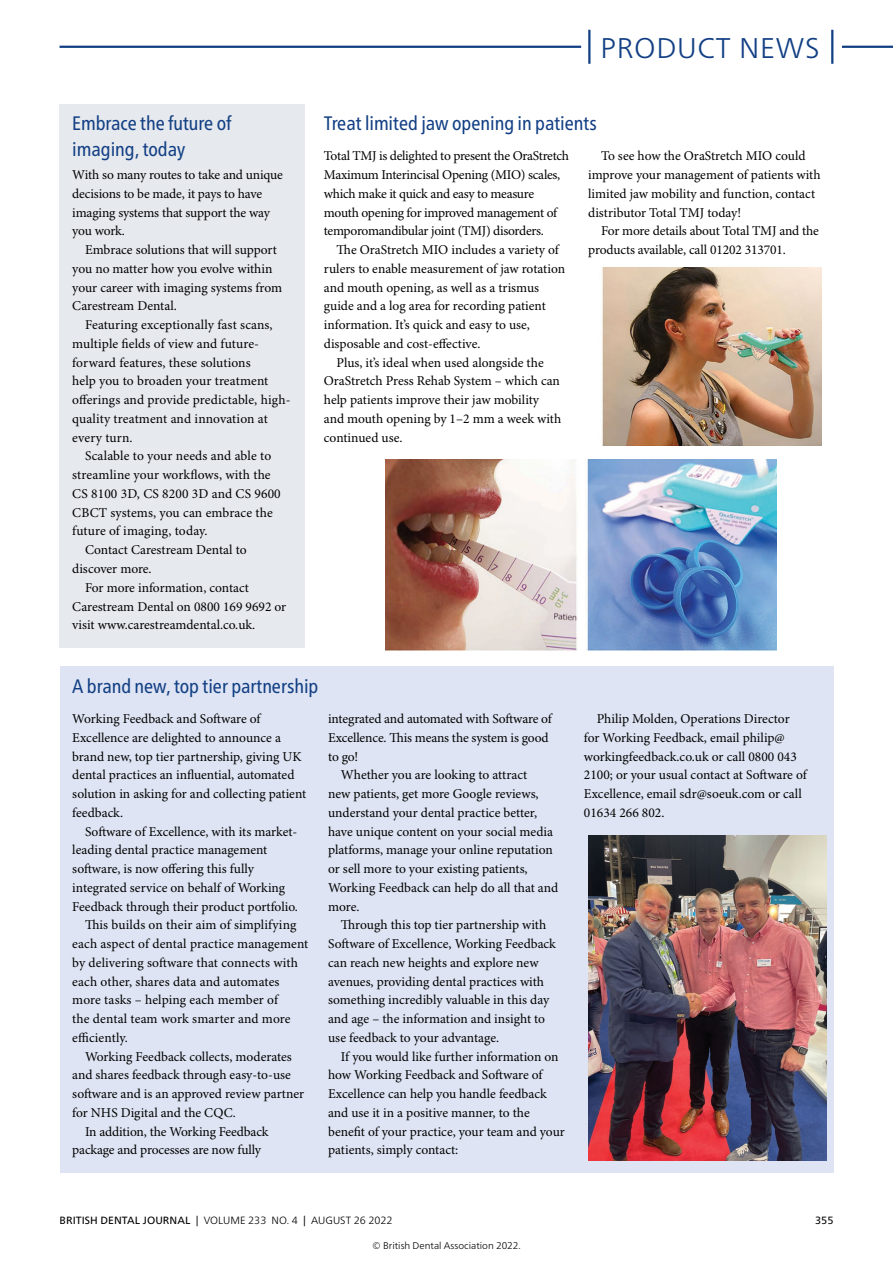
<style>
.page{position:relative;width:893px;height:1263px;background:#fff}
.page>*{position:absolute;margin:0;border:0;box-sizing:border-box;transform-origin:0 0}
.t1{font:300 28.5px "Frutiger Neue LT Pro";letter-spacing:.025em;color:#123f84}
.Title_9_Cnd_13pt_286{font:condensed 19.5px/25.5px "Frutiger Neue LT Pro";color:#123f84}
.Para_9pt_ragged{font:13.5px/18.8px "Minion Pro";color:#000}
.Para_9pt_ragged_1st{font:13.5px/18.8px "Minion Pro";letter-spacing:-.015em;color:#000}
.t2{font:300 10.5px "Frutiger Neue LT Pro";letter-spacing:.005em;color:#000}
.t3{font:10.5px "Frutiger Neue LT Pro";color:#000}
.t4{font:300 9.75px "Frutiger Neue LT Pro";color:#000}
.s1{font-weight:400}
</style>
<div class="page">
<div style="left:60px;top:667px;width:773px;height:506px;background:#dee4f3"></div>
<div style="left:60px;top:104px;width:245px;height:544px;background:#e6e9ee"></div>
<img style="left:588px;top:835px;width:238px;height:325px">
<img style="left:385px;top:459px;width:392px;height:192px">
<img style="left:602px;top:268px;width:220px;height:178px">
<hr style="left:60px;top:46px;width:521px;height:2px;background:#123f84">
<hr style="left:842px;top:46px;width:51px;height:2px;background:#123f84">
<hr style="left:588px;top:30px;width:2px;height:34px;background:#123f84">
<hr style="left:831px;top:30px;width:2px;height:34px;background:#123f84">
<p class="Title_9_Cnd_13pt_286" style="left:72px;top:111px;width:161px">Embrace the future of imaging, today</p>
<p class="Para_9pt_ragged_1st" style="left:72px;top:166px;width:212px">With so many routes to take and unique decisions to be made, it pays to have imaging systems that support the way you work.</p>
<p class="Para_9pt_ragged" style="left:72px;top:241px;width:211px;text-indent:13px">Embrace solutions that will support you no matter how you evolve within your career with imaging systems from<br>Carestream Dental.</p>
<p class="Para_9pt_ragged" style="left:72px;top:316px;width:220px;text-indent:13px">Featuring exceptionally fast scans, multiple fields of view and future&shy;forward features, these solutions<br>help you to broaden your treatment offerings and provide predictable, high&shy;quality treatment and innovation at every turn.</p>
<p class="Para_9pt_ragged" style="left:72px;top:447px;width:210px;text-indent:13px">Scalable to your needs and able to streamline your workflows, with the<br>CS 8100 3D, CS 8200 3D and CS 9600<br>CBCT systems, you can embrace the future of imaging, today.</p>
<p class="Para_9pt_ragged" style="left:72px;top:541px;width:176px;text-indent:13px">Contact Carestream Dental to discover more.</p>
<p class="Para_9pt_ragged" style="left:72px;top:579px;width:215px;text-indent:13px">For more information, contact<br>Carestream Dental on 0800 169 9692 or visit www.carestreamdental.co.uk.</p>
<h1 class="t1" style="left:601px;top:31px;width:217px">PRODUCT NEWS</h1>
<p class="Title_9_Cnd_13pt_286" style="left:324px;top:111px;width:274px">Treat limited jaw opening in patients</p>
<p class="Para_9pt_ragged_1st" style="left:324px;top:147px;width:247px">Total TMJ is delighted to present the OraStretch Maximum Interincisal Opening (MIO) scales, which make it quick and easy to measure mouth opening for improved management of temporomandibular joint (TMJ) disorders.</p>
<p class="Para_9pt_ragged" style="left:324px;top:241px;width:243px;text-indent:13px">The OraStretch MIO includes a variety of rulers to enable measurement of jaw rotation and mouth opening, as well as a trismus guide and a log area for recording patient information. It’s quick and easy to use, disposable and cost-effective.</p>
<p class="Para_9pt_ragged" style="left:324px;top:354px;width:239px;text-indent:13px">Plus, it’s ideal when used alongside the OraStretch Press Rehab System – which can help patients improve their jaw mobility and mouth opening by 1–2 mm a week with continued use.</p>
<p class="Para_9pt_ragged" style="left:588px;top:147px;width:234px;text-indent:13px">To see how the OraStretch MIO could improve your management of patients with limited jaw mobility and function, contact distributor Total TMJ today!</p>
<p class="Para_9pt_ragged" style="left:588px;top:222px;width:232px;text-indent:13px">For more details about Total TMJ and the products available, call 01202 313701.</p>
<p class="Title_9_Cnd_13pt_286" style="left:72px;top:673px;width:248px">A brand new, top tier partnership</p>
<p class="Para_9pt_ragged_1st" style="left:72px;top:710px;width:235px">Working Feedback and Software of Excellence are delighted to announce a brand new, top tier partnership, giving UK dental practices an influential, automated solution in asking for and collecting patient feedback.</p>
<p class="Para_9pt_ragged" style="left:72px;top:822px;width:227px;text-indent:13px">Software of Excellence, with its market&shy;leading dental practice management software, is now offering this fully integrated service on behalf of Working Feedback through their product portfolio.</p>
<p class="Para_9pt_ragged" style="left:72px;top:916px;width:238px;text-indent:13px">This builds on their aim of simplifying each aspect of dental practice management by delivering software that connects with each other, shares data and automates more tasks – helping each member of<br>the dental team work smarter and more efficiently.</p>
<p class="Para_9pt_ragged" style="left:72px;top:1047px;width:233px;text-indent:13px">Working Feedback collects, moderates and shares feedback through easy-to-use software and is an approved review partner for NHS Digital and the CQC.</p>
<p class="Para_9pt_ragged" style="left:72px;top:1122px;width:198px;text-indent:13px">In addition, the Working Feedback package and processes are now fully</p>
<p class="Para_9pt_ragged" style="left:328px;top:710px;width:225px">integrated and automated with Software of<br>Excellence. This means the system is good to go!</p>
<p class="Para_9pt_ragged" style="left:328px;top:766px;width:232px;text-indent:13px">Whether you are looking to attract<br>new patients, get more Google reviews, understand your dental practice better, have unique content on your social media platforms, manage your online reputation or sell more to your existing patients, Working Feedback can help do all that and more.</p>
<p class="Para_9pt_ragged" style="left:328px;top:916px;width:229px;text-indent:13px">Through this top tier partnership with Software of Excellence, Working Feedback can reach new heights and explore new avenues, providing dental practices with something incredibly valuable in this day and age – the information and insight to use feedback to your advantage.</p>
<p class="Para_9pt_ragged" style="left:328px;top:1047px;width:238px;text-indent:13px">If you would like further information on how Working Feedback and Software of Excellence can help you handle feedback and use it in a positive manner, to the benefit of your practice, your team and your patients, simply contact:</p>
<p class="Para_9pt_ragged" style="left:584px;top:710px;width:224px;text-indent:13px">Philip Molden, Operations Director for Working Feedback, email philip@ workingfeedback.co.uk or call 0800 043<br>2100; or your usual contact at Software of Excellence, email sdr@soeuk.com or call 01634 266 802.</p>
<p class="t2" style="left:60px;top:1214px;width:335px"><span class="s1">BRITISH DENTAL JOURNAL |</span> VOLUME 233 NO. 4 <span class="s1">|</span> August 26 2022</p>
<p class="t3" style="left:815px;top:1214px;width:20px">355</p>
<p class="t4" style="left:372px;top:1240px;width:150px">© British Dental Association 2022.</p>
</div>
